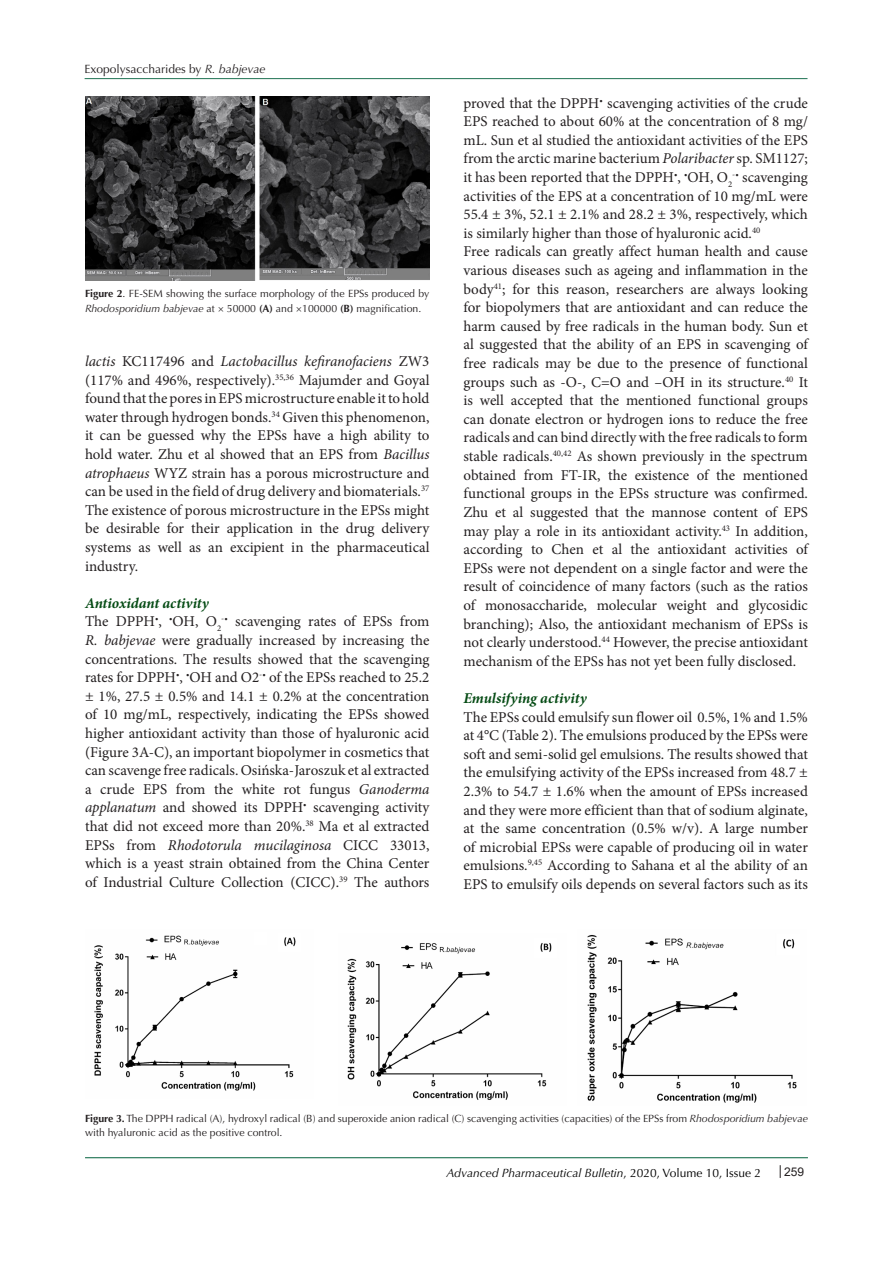
<style>
.page{position:relative;width:893px;height:1263px;background:#fff}
.page>*{position:absolute;margin:0;border:0;box-sizing:border-box;transform-origin:0 0}
.t1{font:15px/18.6px "Minion Pro";color:#231f20;text-align:justify}
.t2{font:italic 700 15px "Minion Pro";color:#054b14}
.t3{font:italic 12px "Optima LT Std";color:#000}
.t4{font:12px "Optima LT Std";color:#231f20}
.t5{font:12px "Arial";color:#231f20}
.t6{font:10.5px/15px "Optima LT Std";color:#231f20}
.s1{font-style:italic}
.s2{font-weight:700}
.s3{font-style:normal}
</style>
<div class="page">
<svg style="left:780px;top:1165px;width:1px;height:13px"></svg>
<hr style="left:85px;top:1157px;width:723px;height:1px;background:#1e7252">
<hr style="left:85px;top:78px;width:722px;height:1px;background:#1e7252">
<img style="left:85px;top:97px;width:344px;height:183px">
<img style="left:94px;top:935px;width:703px;height:168px">
<p class="t4" style="left:85px;top:62px;width:182px">Exopolysaccharides by <span class="s1">R. babjevae</span></p>
<p class="t6" style="left:85px;top:286px;width:346px"><span class="s2">Figure 2</span>. FE-SEM showing the surface morphology of the EPSs produced by<br><span class="s1">Rhodosporidium babjevae</span> at × 50000 <span class="s2">(A)</span> and ×100000 <span class="s2">(B)</span> magnification.</p>
<p class="t1" style="left:85px;top:352px;width:346px"><span class="s1">lactis</span> KC117496 and <span class="s1">Lactobacillus kefiranofaciens</span> ZW3 (117% and 496%, respectively).<sup>35,36</sup> Majumder and Goyal found that the pores in EPS microstructure enable it to hold water through hydrogen bonds.<sup>34</sup> Given this phenomenon, it can be guessed why the EPSs have a high ability to hold water. Zhu et al showed that an EPS from <span class="s1">Bacillus atrophaeus</span> WYZ strain has a porous microstructure and can be used in the field of drug delivery and biomaterials.<sup>37<br></sup>The existence of porous microstructure in the EPSs might be desirable for their application in the drug delivery systems as well as an excipient in the pharmaceutical industry.</p>
<p class="t2" style="left:85px;top:592px;width:125px">Antioxidant activity</p>
<p class="t1" style="left:85px;top:612px;width:346px">The DPPH<sup>•</sup>, <sup>•</sup>OH, O<sub>2</sub><sup>-•</sup> scavenging rates of EPSs from <span class="s1">R. babjevae</span> were gradually increased by increasing the concentrations. The results showed that the scavenging rates for DPPH<sup>•</sup>, <sup>•</sup>OH and O2<sup>-•</sup> of the EPSs reached to 25.2 ± 1%, 27.5 ± 0.5% and 14.1 ± 0.2% at the concentration of 10 mg/mL, respectively, indicating the EPSs showed higher antioxidant activity than those of hyaluronic acid (Figure 3A-C), an important biopolymer in cosmetics that can scavenge free radicals. Osińska-Jaroszuk et al extracted a crude EPS from the white rot fungus <span class="s1">Ganoderma applanatum</span> and showed its DPPH<sup>•</sup> scavenging activity that did not exceed more than 20%.<sup>38</sup> Ma et al extracted EPSs from <span class="s1">Rhodotorula mucilaginosa</span> CICC 33013, which is a yeast strain obtained from the China Center of Industrial Culture Collection (CICC).<sup>39</sup> The authors</p>
<p class="t1" style="left:463px;top:94px;width:346px">proved that the DPPH<sup>•</sup> scavenging activities of the crude EPS reached to about 60% at the concentration of 8 mg/ mL. Sun et al studied the antioxidant activities of the EPS from the arctic marine bacterium <span class="s1">Polaribacter</span> sp. SM1127; it has been reported that the DPPH<sup>•</sup>, <sup>•</sup>OH, O<sub>2</sub><sup>-•</sup> scavenging activities of the EPS at a concentration of 10 mg/mL were 55.4 ± 3%, 52.1 ± 2.1% and 28.2 ± 3%, respectively, which is similarly higher than those of hyaluronic acid.<sup>40</sup></p>
<p class="t1" style="left:463px;top:242px;width:346px">Free radicals can greatly affect human health and cause various diseases such as ageing and inflammation in the body<sup>41</sup>; for this reason, researchers are always looking for biopolymers that are antioxidant and can reduce the harm caused by free radicals in the human body. Sun et al suggested that the ability of an EPS in scavenging of free radicals may be due to the presence of functional groups such as -O-, C=O and –OH in its structure.<sup>40</sup> It is well accepted that the mentioned functional groups can donate electron or hydrogen ions to reduce the free radicals and can bind directly with the free radicals to form stable radicals.<sup>40,42</sup> As shown previously in the spectrum obtained from FT-IR, the existence of the mentioned functional groups in the EPSs structure was confirmed.<br>Zhu et al suggested that the mannose content of EPS may play a role in its antioxidant activity.<sup>43</sup> In addition, according to Chen et al the antioxidant activities of EPSs were not dependent on a single factor and were the result of coincidence of many factors (such as the ratios of monosaccharide, molecular weight and glycosidic branching); Also, the antioxidant mechanism of EPSs is not clearly understood.<sup>44</sup> However, the precise antioxidant mechanism of the EPSs has not yet been fully disclosed.</p>
<p class="t2" style="left:463px;top:687px;width:125px">Emulsifying activity</p>
<p class="t1" style="left:463px;top:707px;width:346px">The EPSs could emulsify sun flower oil 0.5%, 1% and 1.5% at 4°C (Table 2). The emulsions produced by the EPSs were soft and semi-solid gel emulsions. The results showed that the emulsifying activity of the EPSs increased from 48.7 ± 2.3% to 54.7 ± 1.6% when the amount of EPSs increased and they were more efficient than that of sodium alginate, at the same concentration (0.5% w/v). A large number of microbial EPSs were capable of producing oil in water emulsions.<sup>9,45</sup> According to Sahana et al the ability of an EPS to emulsify oils depends on several factors such as its</p>
<p class="t6" style="left:85px;top:1112px;width:724px;line-height:13.5px"><span class="s2">Figure 3.</span> The DPPH radical (A), hydroxyl radical (B) and superoxide anion radical (C) scavenging activities (capacities) of the EPSs from <span class="s1">Rhodosporidium babjevae </span>with hyaluronic acid as the positive control.</p>
<p class="t3" style="left:446px;top:1165px;width:316px">Advanced Pharmaceutical Bulletin<span class="s3">, 2020, Volume 10, Issue 2</span></p>
<p class="t5" style="left:784px;top:1164px;width:22px">259</p>
</div>
